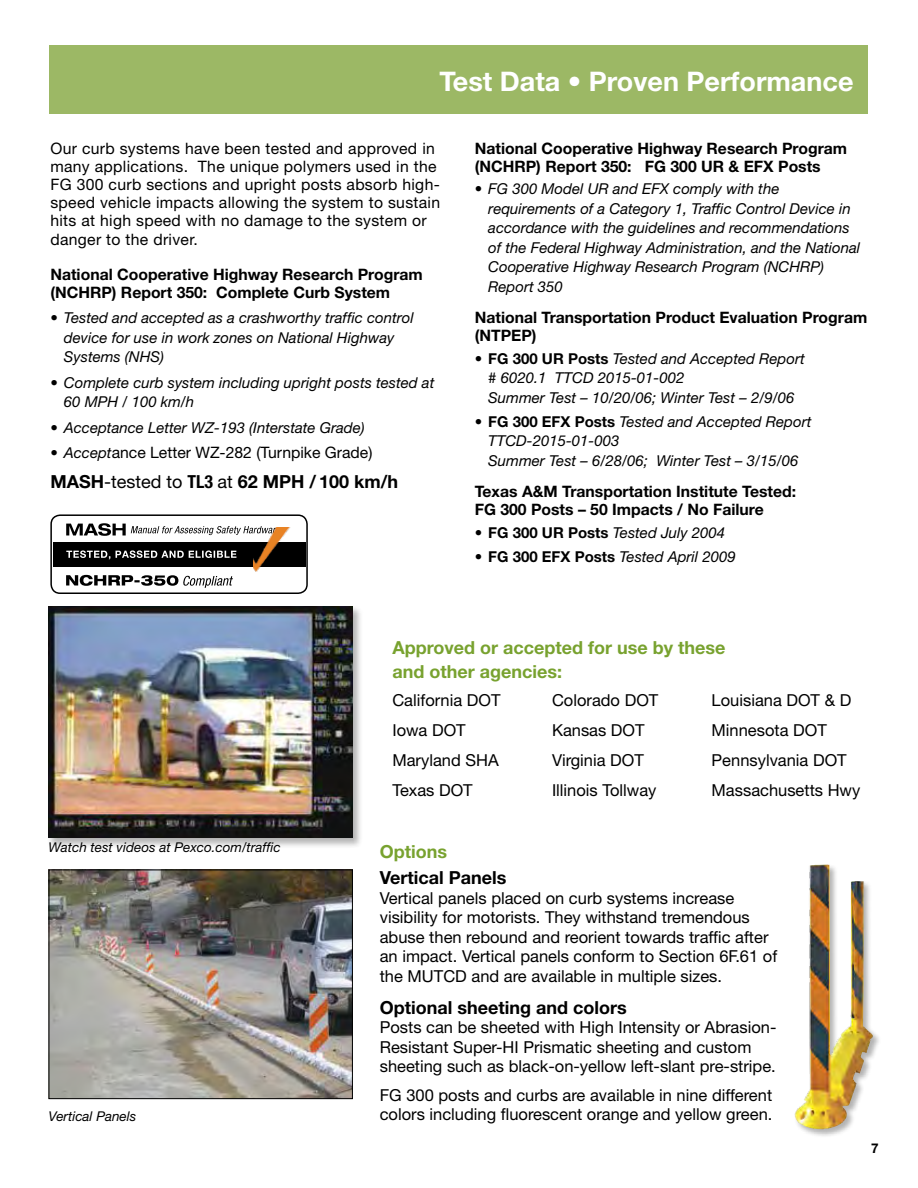
<style>
.page{position:relative;width:918px;height:1188px;background:#fff}
.page>*{position:absolute;margin:0;border:0;box-sizing:border-box;transform-origin:0 0}
.t1{font:700 27px "Helvetica Neue LT Std";color:#fff}
.t2{font:700 18px "Helvetica Neue LT Std";color:#000}
.t3{font:700 18px/24px "Helvetica Neue LT Std";color:#78a22f}
.t4{font:16.5px/30px "Helvetica Neue LT Std";color:#000}
.t5{font:700 15.75px/18px "Helvetica Neue LT Std";color:#000}
.t6{font:15.75px/18px "Helvetica Neue LT Std";letter-spacing:.02em;color:#000}
.t7{font:15.75px "Helvetica Neue LT Std";color:#000}
.t8{font:italic 15px/19.5px "Helvetica Neue LT Std";color:#000}
.t9{font:italic 13.5px "Helvetica Neue LT Std";color:#000}
.t10{font:700 13.5px "Helvetica Neue LT Std";color:#000}
.s1{font-style:italic;font-size:15px}
.s2{font-weight:400}
.s3{font-stretch:condensed}
.s4{font-weight:700;font-style:normal}
</style>
<div class="page">
<div style="left:50px;top:45px;width:818px;height:69px;background:#9cb865"></div>
<div style="left:47px;top:605px;width:316px;height:244px;background:#000;opacity:.3"></div>
<img style="left:49px;top:607px;width:304px;height:231px">
<img style="left:51px;top:872px;width:300px;height:225px">
<div style="left:49px;top:870px;width:304px;height:229px;border:1px solid #000"></div>
<div style="left:794px;top:863px;width:87px;height:275px;background:#000;opacity:.3"></div>
<img style="left:795px;top:865px;width:78px;height:265px">
<div style="left:50px;top:514px;width:258px;height:80px;border:2px solid #000;border-radius:9px"></div>
<svg style="left:66px;top:575px;width:167px;height:13px"></svg>
<svg style="left:66px;top:523px;width:215px;height:13px"></svg>
<div style="left:53px;top:542px;width:252px;height:24px;background:#000"></div>
<svg style="left:66px;top:550px;width:170px;height:9px"></svg>
<img style="left:253px;top:528px;width:42px;height:43px">
<h1 class="t1" style="left:439px;top:65px;width:416px">Test Data • Proven Performance</h1>
<p class="t6" style="left:50px;top:139px;width:391px">Our curb systems have been tested and approved in many applications. The unique polymers used in the FG 300 curb sections and upright posts absorb high&shy;speed vehicle impacts allowing the system to sustain hits at high speed with no damage to the system or</p>
<p class="t6" style="left:50px;top:230px;width:149px">danger to the driver.</p>
<p class="t5" style="left:50px;top:265px;width:374px">National Cooperative Highway Research Program (NCHRP) Report 350: Complete Curb System</p>
<p class="t8" style="left:64px;top:308px;width:351px;text-indent:-14px">• Tested and accepted as a crashworthy traffic control device for use in work zones on National Highway<br>Systems (NHS)</p>
<p class="t8" style="left:64px;top:372px;width:372px;text-indent:-14px">• Complete curb system including upright posts tested at<br>60 MPH / 100 km/h</p>
<p class="t8" style="left:50px;top:417px;width:316px">• Acceptance Letter WZ-193 (Interstate Grade)</p>
<p class="t7" style="left:50px;top:443px;width:324px"><span class="s1">• Accept</span>ance Letter WZ-282 (Turnpike Grade)</p>
<p class="t2" style="left:50px;top:471px;width:349px">MASH<span class="s2">-tested to</span> <span class="s3">TL3</span> <span class="s2">at</span> 62 MPH / 100 km/h</p>
<p class="t5" style="left:475px;top:139px;width:374px">National Cooperative Highway Research Program (NCHRP) Report 350: FG 300 UR &amp; EFX Posts</p>
<p class="t8" style="left:488px;top:179px;width:374px;text-indent:-14px">• FG 300 Model UR and EFX comply with the requirements of a Category 1, Traffic Control Device in accordance with the guidelines and recommendations of the Federal Highway Administration, and the National Cooperative Highway Research Program (NCHRP)<br>Report 350</p>
<p class="t5" style="left:475px;top:308px;width:394px">National Transportation Product Evaluation Program (NTPEP)</p>
<p class="t8" style="left:488px;top:348px;width:318px;text-indent:-14px">• <span class="s4">FG 300 UR Posts</span> Tested and Accepted Report # 6020.1 TTCD 2015-01-002<br>Summer Test – 10/20/06; Winter Test – 2/9/06</p>
<p class="t8" style="left:488px;top:411px;width:325px;text-indent:-14px">• <span class="s4">FG 300 EFX Posts</span> Tested and Accepted Report<br>TTCD-2015-01-003<br>Summer Test – 6/28/06; Winter Test – 3/15/06</p>
<p class="t5" style="left:475px;top:482px;width:323px">Texas A&amp;M Transportation Institute Tested:<br>FG 300 Posts – 50 Impacts / No Failure</p>
<p class="t8" style="left:475px;top:522px;width:252px">• <span class="s4">FG 300 UR Posts</span> Tested July 2004</p>
<p class="t8" style="left:475px;top:546px;width:263px">• <span class="s4">FG 300 EFX Posts</span> Tested April 2009</p>
<p class="t9" style="left:49px;top:839px;width:234px">Watch test videos at Pexco.com/traffic</p>
<p class="t9" style="left:49px;top:1108px;width:89px">Vertical Panels</p>
<p class="t3" style="left:392px;top:635px;width:335px">Approved or accepted for use by these and other agencies:</p>
<p class="t4" style="left:392px;top:685px;width:110px">California DOT<br>Iowa DOT<br>Maryland SHA<br>Texas DOT</p>
<p class="t4" style="left:552px;top:685px;width:108px">Colorado DOT<br>Kansas DOT<br>Virginia DOT<br>Illinois Tollway</p>
<p class="t4" style="left:712px;top:685px;width:150px">Louisiana DOT &amp; D<br>Minnesota DOT<br>Pennsylvania DOT<br>Massachusetts Hwy</p>
<p class="t3" style="left:380px;top:839px;width:69px">Options</p>
<p class="t2" style="left:380px;top:867px;width:128px">Vertical Panels</p>
<p class="t4" style="left:380px;top:888px;width:399px;line-height:19.5px">Vertical panels placed on curb systems increase visibility for motorists. They withstand tremendous abuse then rebound and reorient towards traffic after an impact. Vertical panels conform to Section 6F.61 of the MUTCD and are available in multiple sizes.</p>
<p class="t2" style="left:380px;top:996px;width:248px">Optional sheeting and colors</p>
<p class="t4" style="left:380px;top:1017px;width:398px;line-height:19.5px">Posts can be sheeted with High Intensity or Abrasion-<br>Resistant Super-HI Prismatic sheeting and custom sheeting such as black-on-yellow left-slant pre-stripe.</p>
<p class="t4" style="left:380px;top:1085px;width:394px;line-height:19.5px">FG 300 posts and curbs are available in nine different colors including fluorescent orange and yellow green.</p>
<p class="t10" style="left:871px;top:1139px;width:9px">7</p>
</div>
